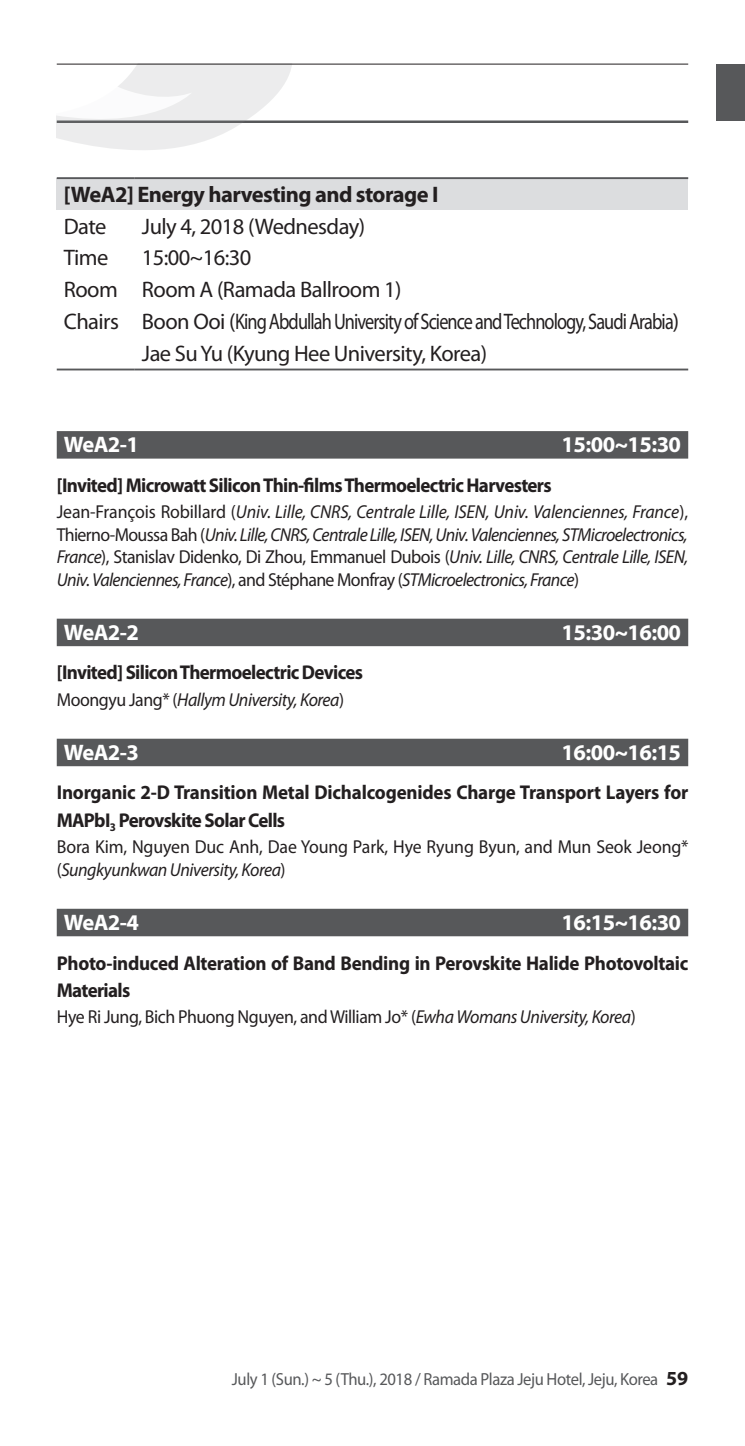
<style>
.page{position:relative;width:745px;height:1446px;background:#fff}
.page>*{position:absolute;margin:0;border:0;box-sizing:border-box;transform-origin:0 0}
.본문-9{font:22.5px "Myriad Pro";letter-spacing:-.025em;color:#231f20}
.세션번호-시간{font:700 22.5px "Myriad Pro";letter-spacing:-.025em;color:#fff}
.본문-9-2{font:22.5px "Myriad Pro";letter-spacing:-.05em;color:#231f20}
.본문-9B{font:700 22.5px "Myriad Pro";letter-spacing:-.025em;color:#231f20}
.제목{font:700 20px/27.5px "Myriad Pro";letter-spacing:-.025em;color:#231f20;scale:.95 1}
.이름{font:italic 18.75px/22.5px "Myriad Pro";letter-spacing:-.035em;color:#231f20;text-align:justify;scale:.95 1}
.이름-2{font:18.75px/22.5px "Myriad Pro";letter-spacing:-.005em;color:#231f20;scale:.95 1}
.이름-3{font:18.75px "Myriad Pro";letter-spacing:-.025em;color:#231f20;scale:.95 1}
.t1{font:17.5px "Myriad Pro";letter-spacing:-.025em;color:#57585a;scale:.95 1}
.s1{font-style:normal}
.s2{font-style:italic}
.s3{font-weight:700;font-size:20px;color:#231f20}
</style>
<div class="page">
<div style="left:716px;top:64px;width:28px;height:56px;background:#57585a"></div>
<hr style="left:57px;top:120px;width:630px;height:3px;background:#57585a">
<svg style="left:57px;top:65px;width:256px;height:85px"></svg>
<hr style="left:57px;top:64px;width:630px;height:1px;background:#231f20">
<div style="left:57px;top:431px;width:630px;height:28px;background:#57585a"></div>
<div style="left:57px;top:619px;width:630px;height:27px;background:#57585a"></div>
<div style="left:57px;top:739px;width:630px;height:27px;background:#57585a"></div>
<div style="left:57px;top:909px;width:630px;height:27px;background:#57585a"></div>
<div style="left:57px;top:178px;width:630px;height:32px;background:#dcdddf"></div>
<svg style="left:57px;top:368px;width:630px;height:1px"></svg>
<hr style="left:57px;top:177px;width:78px;height:2px;background:#57585a">
<hr style="left:135px;top:177px;width:552px;height:2px;background:#57585a">
<hr style="left:57px;top:369px;width:78px;height:1px;background:#57585a">
<hr style="left:135px;top:369px;width:552px;height:1px;background:#57585a">
<p class="본문-9B" style="left:64px;top:180px;width:376px">[WeA2] Energy harvesting and storage I</p>
<p class="본문-9" style="left:64px;top:212px;width:44px">Date</p>
<p class="본문-9" style="left:142px;top:212px;width:225px">July 4, 2018 (Wednesday)</p>
<p class="본문-9" style="left:64px;top:244px;width:46px">Time</p>
<p class="본문-9" style="left:142px;top:244px;width:111px">15:00~16:30</p>
<p class="본문-9" style="left:64px;top:276px;width:55px">Room</p>
<p class="본문-9" style="left:142px;top:276px;width:261px">Room A (Ramada Ballroom 1)</p>
<p class="본문-9" style="left:64px;top:308px;width:57px">Chairs</p>
<p class="본문-9-2" style="left:142px;top:308px;width:538px">Boon Ooi (King Abdullah University of Science and Technology, Saudi Arabia)</p>
<p class="본문-9" style="left:142px;top:339px;width:346px">Jae Su Yu (Kyung Hee University, Korea)</p>
<p class="세션번호-시간" style="left:64px;top:430px;width:77px">WeA2-1</p>
<p class="세션번호-시간" style="left:561px;top:430px;width:121px">15:00~15:30</p>
<p class="제목" style="left:57px;top:471px;width:522px">[Invited] Microwatt Silicon Thin-films Thermoelectric Harvesters</p>
<p class="이름" style="left:57px;top:500px;width:665px"><span class="s1">Jean-François Robillard (</span>Univ. Lille, CNRS, Centrale Lille, ISEN, Univ. Valenciennes, France<span class="s1">), Thierno-Moussa Bah (</span>Univ. Lille, CNRS, Centrale Lille, ISEN, Univ. Valenciennes, STMicroelectronics, France<span class="s1">), Stanislav Didenko, Di Zhou, Emmanuel Dubois (</span>Univ. Lille, CNRS, Centrale Lille, ISEN, Univ. Valenciennes, France<span class="s1">), and Stéphane Monfray (</span>STMicroelectronics, France<span class="s1">)</span></p>
<p class="세션번호-시간" style="left:64px;top:617px;width:77px">WeA2-2</p>
<p class="세션번호-시간" style="left:561px;top:617px;width:121px">15:30~16:00</p>
<p class="제목" style="left:57px;top:658px;width:324px">[Invited] Silicon Thermoelectric Devices</p>
<p class="이름" style="left:57px;top:688px;width:304px"><span class="s1">Moongyu Jang* (</span>Hallym University, Korea<span class="s1">)</span></p>
<p class="세션번호-시간" style="left:64px;top:737px;width:77px">WeA2-3</p>
<p class="세션번호-시간" style="left:561px;top:737px;width:121px">16:00~16:15</p>
<p class="제목" style="left:57px;top:778px;width:666px">Inorganic 2-D Transition Metal Dichalcogenides Charge Transport Layers for<br>MAPbI<sub>3</sub> Perovskite Solar Cells</p>
<p class="이름-2" style="left:57px;top:835px;width:666px">Bora Kim, Nguyen Duc Anh, Dae Young Park, Hye Ryung Byun, and Mun Seok Jeong* (<span class="s2">Sungkyunkwan University, Korea</span>)</p>
<p class="세션번호-시간" style="left:64px;top:907px;width:77px">WeA2-4</p>
<p class="세션번호-시간" style="left:561px;top:907px;width:121px">16:15~16:30</p>
<p class="제목" style="left:57px;top:948px;width:666px">Photo-induced Alteration of Band Bending in Perovskite Halide Photovoltaic<br>Materials</p>
<p class="이름-3" style="left:57px;top:1005px;width:610px">Hye Ri Jung, Bich Phuong Nguyen, and William Jo* (<span class="s2">Ewha Womans University, Korea</span>)</p>
<p class="t1" style="left:232px;top:1368px;width:481px">July 1 (Sun.) ~ 5 (Thu.), 2018 / Ramada Plaza Jeju Hotel, Jeju, Korea <span class="s3">59</span></p>
</div>
